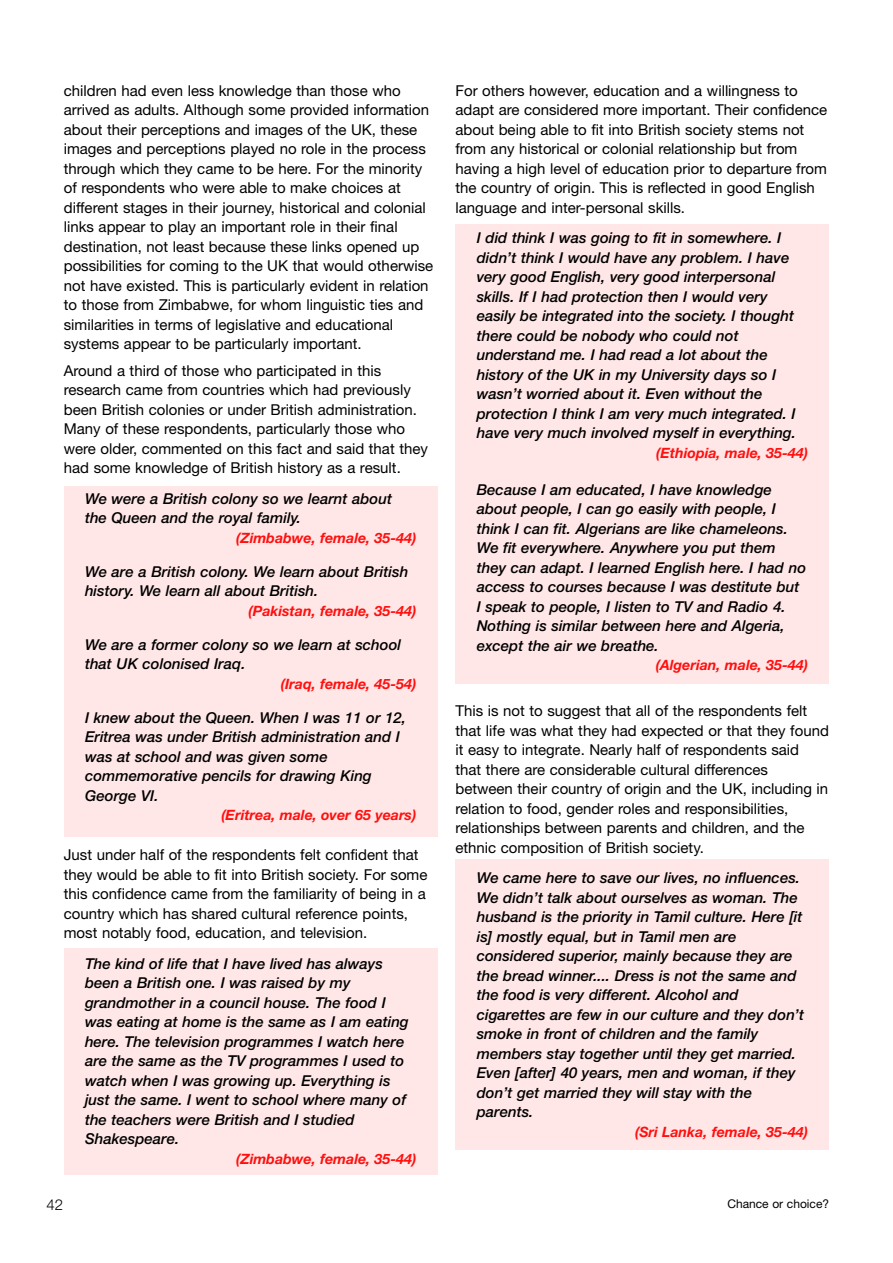
<style>
.page{position:relative;width:893px;height:1263px;background:#fff}
.page>*{position:absolute;margin:0;border:0;box-sizing:border-box;transform-origin:0 0}
.t1{font:italic 500 15px/19.5px "Helvetica Neue LT";color:#000}
.t2{font:15px/19.5px "Helvetica Neue LT";color:#000}
.t3{font:300 15px "Helvetica Neue LT";color:#000}
.t4{font:italic 700 14.25px "Helvetica Neue LT";color:#ff0f0e}
.t5{font:12px "Helvetica Neue LT";color:#000}
</style>
<div class="page">
<div style="left:455px;top:224px;width:374px;height:459px;background:#ffe7e7"></div>
<div style="left:455px;top:859px;width:374px;height:290px;background:#ffe7e7"></div>
<div style="left:64px;top:486px;width:373px;height:350px;background:#ffe7e7"></div>
<div style="left:64px;top:948px;width:373px;height:227px;background:#ffe7e7"></div>
<p class="t2" style="left:64px;top:82px;width:371px">children had even less knowledge than those who arrived as adults. Although some provided information about their perceptions and images of the UK, these images and perceptions played no role in the process through which they came to be here. For the minority of respondents who were able to make choices at different stages in their journey, historical and colonial links appear to play an important role in their final destination, not least because these links opened up possibilities for coming to the UK that would otherwise not have existed. This is particularly evident in relation to those from Zimbabwe, for whom linguistic ties and similarities in terms of legislative and educational systems appear to be particularly important.</p>
<p class="t2" style="left:64px;top:362px;width:366px">Around a third of those who participated in this research came from countries which had previously been British colonies or under British administration.<br>Many of these respondents, particularly those who were older, commented on this fact and said that they had some knowledge of British history as a result.</p>
<p class="t1" style="left:85px;top:490px;width:309px">We were a British colony so we learnt about the Queen and the royal family.</p>
<p class="t4" style="left:236px;top:532px;width:181px">(Zimbabwe, female, 35-44)</p>
<p class="t1" style="left:85px;top:563px;width:325px">We are a British colony. We learn about British history. We learn all about British.</p>
<p class="t4" style="left:249px;top:605px;width:169px">(Pakistan, female, 35-44)</p>
<p class="t1" style="left:85px;top:636px;width:318px">We are a former colony so we learn at school that UK colonised Iraq.</p>
<p class="t4" style="left:281px;top:678px;width:137px">(Iraq, female, 45-54)</p>
<p class="t1" style="left:85px;top:709px;width:322px">I knew about the Queen. When I was 11 or 12, Eritrea was under British administration and I was at school and was given some commemorative pencils for drawing King George VI.</p>
<p class="t4" style="left:221px;top:810px;width:196px">(Eritrea, male, over 65 years)</p>
<p class="t2" style="left:64px;top:846px;width:365px">Just under half of the respondents felt confident that they would be able to fit into British society. For some this confidence came from the familiarity of being in a country which has shared cultural reference points, most notably food, education, and television.</p>
<p class="t1" style="left:85px;top:955px;width:325px">The kind of life that I have lived has always been a British one. I was raised by my grandmother in a council house. The food I was eating at home is the same as I am eating here. The television programmes I watch here are the same as the TV programmes I used to watch when I was growing up. Everything is just the same. I went to school where many of the teachers were British and I studied Shakespeare.</p>
<p class="t4" style="left:236px;top:1153px;width:181px">(Zimbabwe, female, 35-44)</p>
<p class="t2" style="left:455px;top:82px;width:373px">For others however, education and a willingness to adapt are considered more important. Their confidence about being able to fit into British society stems not from any historical or colonial relationship but from having a high level of education prior to departure from the country of origin. This is reflected in good English language and inter-personal skills.</p>
<p class="t1" style="left:477px;top:230px;width:321px">I did think I was going to fit in somewhere. I didn’t think I would have any problem. I have very good English, very good interpersonal skills. If I had protection then I would very easily be integrated into the society. I thought there could be nobody who could not understand me. I had read a lot about the history of the UK in my University days so I wasn’t worried about it. Even without the protection I think I am very much integrated. I have very much involved myself in everything.</p>
<p class="t4" style="left:656px;top:448px;width:153px">(Ethiopia, male, 35-44)</p>
<p class="t1" style="left:477px;top:481px;width:331px">Because I am educated, I have knowledge about people, I can go easily with people, I think I can fit. Algerians are like chameleons.<br>We fit everywhere. Anywhere you put them they can adapt. I learned English here. I had no access to courses because I was destitute but I speak to people, I listen to TV and Radio 4.<br>Nothing is similar between here and Algeria, except the air we breathe.</p>
<p class="t4" style="left:656px;top:660px;width:154px">(Algerian, male, 35-44)</p>
<p class="t2" style="left:455px;top:702px;width:375px">This is not to suggest that all of the respondents felt that life was what they had expected or that they found it easy to integrate. Nearly half of respondents said<br>that there are considerable cultural differences between their country of origin and the UK, including in relation to food, gender roles and responsibilities, relationships between parents and children, and the ethnic composition of British society.</p>
<p class="t1" style="left:477px;top:869px;width:329px">We came here to save our lives, no influences.<br>We didn’t talk about ourselves as woman. The husband is the priority in Tamil culture. Here [it is] mostly equal, but in Tamil men are considered superior, mainly because they are the bread winner.... Dress is not the same and the food is very different. Alcohol and cigarettes are few in our culture and they don’t smoke in front of children and the family members stay together until they get married.<br>Even [after] 40 years, men and woman, if they don’t get married they will stay with the parents.</p>
<p class="t4" style="left:635px;top:1126px;width:174px">(Sri Lanka, female, 35-44)</p>
<p class="t3" style="left:47px;top:1199px;width:18px">42</p>
<p class="t5" style="left:727px;top:1199px;width:103px">Chance or choice?</p>
</div>
